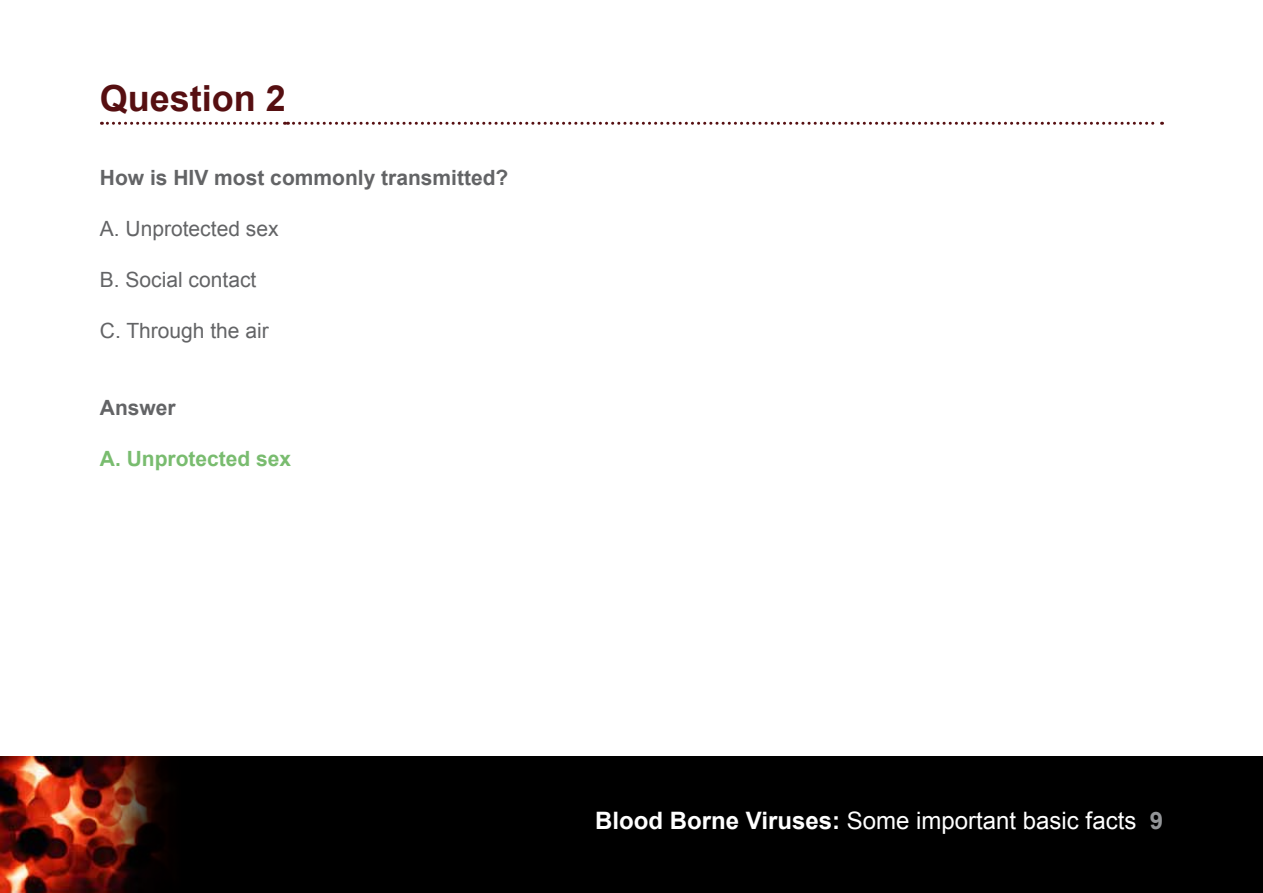
<style>
.page{position:relative;width:1263px;height:893px;background:#fff}
.page>*{position:absolute;margin:0;border:0;box-sizing:border-box;transform-origin:0 0}
.t1{font:700 36px "Arial";color:#560f11}
.t2{font:24px "Arial";color:#fff}
.t3{font:21px "Arial";color:#636466}
.t4{font:700 21px "Arial";color:#636466}
.t5{font:700 21px "Arial";color:#79bc6f}
.s1{font-weight:700}
.s2{font-weight:700;color:#939598}
</style>
<div class="page">
<div style="left:0;top:757px;width:1263px;height:136px;background:#000"></div>
<img style="left:0;top:757px;width:168px;height:136px">
<svg style="left:101px;top:122px;width:1061px;height:3px"></svg>
<h1 class="t1" style="left:100px;top:78px;width:188px">Question 2</h1>
<p class="t4" style="left:100px;top:166px;width:410px">How is HIV most commonly transmitted?</p>
<p class="t3" style="left:100px;top:217px;width:180px">A. Unprotected sex</p>
<p class="t3" style="left:100px;top:268px;width:158px">B. Social contact</p>
<p class="t3" style="left:100px;top:319px;width:170px">C. Through the air</p>
<p class="t4" style="left:100px;top:396px;width:77px">Answer</p>
<p class="t5" style="left:100px;top:447px;width:193px">A. Unprotected sex</p>
<p class="t2" style="left:595px;top:807px;width:569px"><span class="s1">Blood Borne Viruses:</span> Some important basic facts <span class="s2">9</span></p>
</div>
